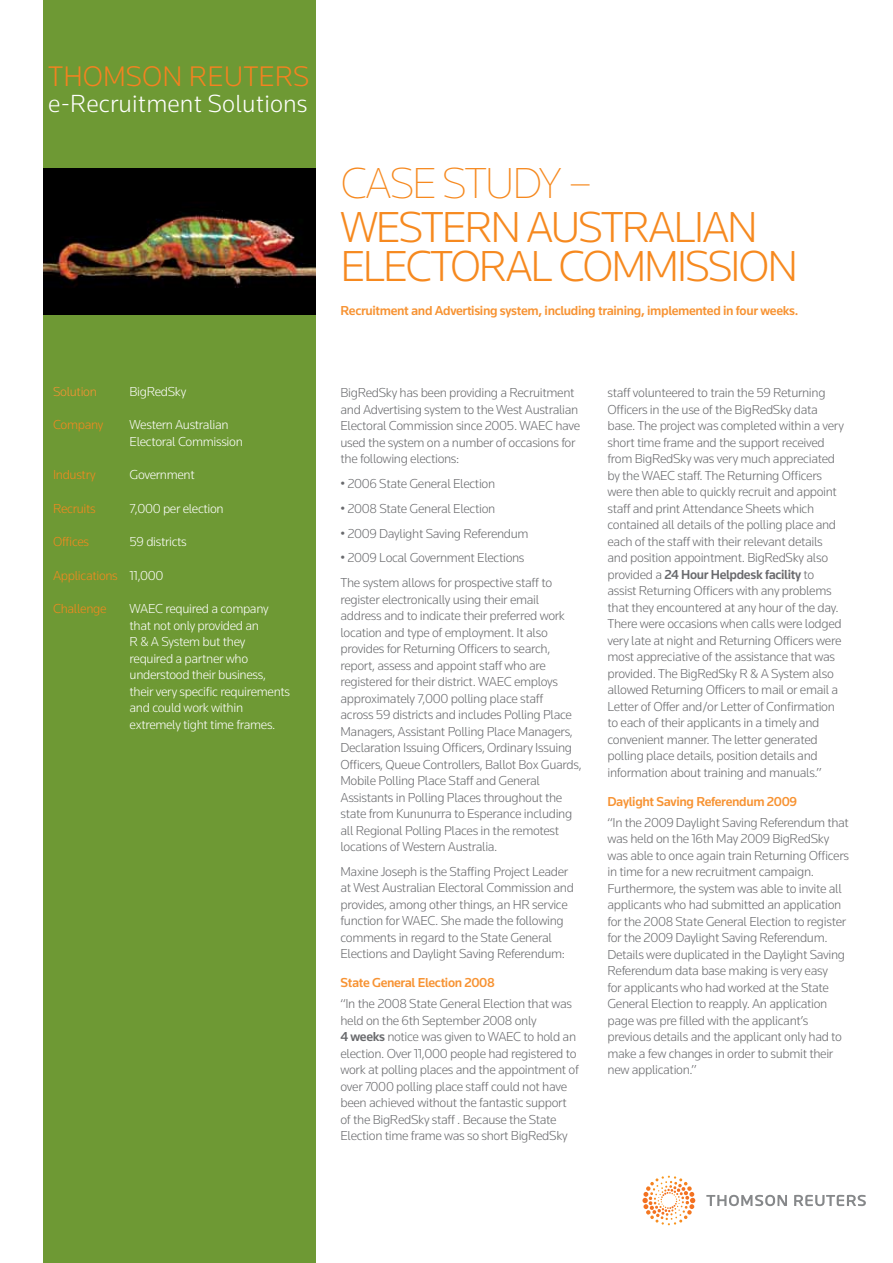
<style>
.page{position:relative;width:893px;height:1263px;background:#fff}
.page>*{position:absolute;margin:0;border:0;box-sizing:border-box;transform-origin:0 0}
.t1{font:300 45px "Knowledge";letter-spacing:-.05em;color:#f6891f}
.t2{font:200 45px "Knowledge";letter-spacing:-.05em;color:#f6891f}
.t3{font:300 29.4px "Knowledge";color:#f58220}
.t4{font:300 25.65px "Knowledge";letter-spacing:.005em;color:#fff}
.t5{font:300 13.5px/16.5px "Knowledge";letter-spacing:-.025em;color:#696a6d}
.t6{font:300 13.5px/16.5px "Knowledge";letter-spacing:-.025em;color:#fff}
.t7{font:500 13.5px "Knowledge";letter-spacing:-.025em;color:#f79333}
.t8{font:300 13.5px "Knowledge";letter-spacing:-.025em;color:#f6891f}
.t9{font:300 13.5px "Knowledge";letter-spacing:-.025em;color:#f79333}
.s1{color:#fff}
.s2{font-weight:500}
</style>
<div class="page">
<div style="left:44px;top:0;width:272px;height:1263px;background:#6e9934"></div>
<img style="left:44px;top:168px;width:271px;height:147px">
<svg style="left:706px;top:1195px;width:160px;height:11px"></svg>
<svg style="left:642px;top:1176px;width:53px;height:47px"></svg>
<h2 class="t3" style="left:48px;top:58px;width:263px">THOMSON REUTERS</h2>
<h3 class="t4" style="left:48px;top:88px;width:261px">e-Recruitment Solutions</h3>
<p class="t9" style="left:53px;top:383px;width:45px">Solution</p>
<p class="t6" style="left:130px;top:383px;width:58px">BigRedSky</p>
<p class="t8" style="left:53px;top:416px;width:52px">Company</p>
<p class="t6" style="left:130px;top:416px;width:115px">Western Australian<br>Electoral Commission</p>
<p class="t8" style="left:53px;top:466px;width:44px">Industry</p>
<p class="t6" style="left:130px;top:466px;width:67px">Government</p>
<p class="t8" style="left:53px;top:500px;width:44px">Recruits</p>
<p class="t6" style="left:130px;top:500px;width:96px">7,000 per election</p>
<p class="t8" style="left:53px;top:533px;width:38px">Offices</p>
<p class="t6" style="left:130px;top:533px;width:59px">59 districts</p>
<p class="t8" style="left:53px;top:567px;width:112px">Applications <span class="s1">11,000</span></p>
<p class="t8" style="left:53px;top:600px;width:55px">Challenge</p>
<p class="t6" style="left:130px;top:600px;width:162px">WAEC required a company that not only provided an<br>R &amp; A System but they required a partner who understood their business, their very specific requirements and could work within extremely tight time frames.</p>
<h1 class="t2" style="left:340px;top:155px;width:254px">CASE STUDY –</h1>
<h1 class="t1" style="left:340px;top:199px;width:59px">Wester</h1>
<h1 class="t1" style="left:491px;top:199px;width:110px">n Australia</h1>
<h1 class="t1" style="left:727px;top:199px;width:32px">n</h1>
<h1 class="t1" style="left:340px;top:238px;width:47px">Electoral</h1>
<h1 class="t1" style="left:558px;top:238px;width:48px">Commissio</h1>
<h1 class="t1" style="left:767px;top:238px;width:32px">n</h1>
<p class="t7" style="left:340px;top:302px;width:459px">Recruitment and Advertising system, including training, implemented in four weeks.</p>
<p class="t5" style="left:340px;top:384px;width:241px">BigRedSky has been providing a Recruitment and Advertising system to the West Australian Electoral Commission since 2005. WAEC have used the system on a number of occasions for the following elections:</p>
<p class="t5" style="left:340px;top:475px;width:156px">• 2006 State General Election</p>
<p class="t5" style="left:340px;top:500px;width:156px">• 2008 State General Election</p>
<p class="t5" style="left:340px;top:525px;width:190px">• 2009 Daylight Saving Referendum</p>
<p class="t5" style="left:340px;top:545px;width:213px;line-height:24.8px">• 2009 Local Government Elections<br>The system allows for prospective staff to</p>
<p class="t5" style="left:340px;top:591px;width:243px">register electronically using their email address and to indicate their preferred work location and type of employment. It also provides for Returning Officers to search, report, assess and appoint staff who are registered for their district. WAEC employs approximately 7,000 polling place staff<br>across 59 districts and includes Polling Place Managers, Assistant Polling Place Managers, Declaration Issuing Officers, Ordinary Issuing Officers, Queue Controllers, Ballot Box Guards, Mobile Polling Place Staff and General Assistants in Polling Places throughout the state from Kununurra to Esperance including all Regional Polling Places in the remotest locations of Western Australia.</p>
<p class="t5" style="left:340px;top:863px;width:235px">Maxine Joseph is the Staffing Project Leader at West Australian Electoral Commission and provides, among other things, an HR service function for WAEC. She made the following comments in regard to the State General Elections and Daylight Saving Referendum:</p>
<p class="t7" style="left:340px;top:974px;width:156px">State General Election 2008</p>
<p class="t5" style="left:340px;top:995px;width:240px">“In the 2008 State General Election that was held on the 6th September 2008 only<br><span class="s2">4 weeks</span> notice was given to WAEC to hold an election. Over 11,000 people had registered to work at polling places and the appointment of over 7000 polling place staff could not have been achieved without the fantastic support of the BigRedSky staff . Because the State Election time frame was so short BigRedSky</p>
<p class="t5" style="left:607px;top:384px;width:238px">staff volunteered to train the 59 Returning Officers in the use of the BigRedSky data base. The project was completed within a very short time frame and the support received from BigRedSky was very much appreciated by the WAEC staff. The Returning Officers were then able to quickly recruit and appoint staff and print Attendance Sheets which contained all details of the polling place and each of the staff with their relevant details and position appointment. BigRedSky also provided a <span class="s2">24 Hour Helpdesk facility</span> to assist Returning Officers with any problems that they encountered at any hour of the day.<br>There were occasions when calls were lodged very late at night and Returning Officers were most appreciative of the assistance that was provided. The BigRedSky R &amp; A System also allowed Returning Officers to mail or email a Letter of Offer and/or Letter of Confirmation to each of their applicants in a timely and convenient manner. The letter generated polling place details, position details and information about training and manuals.”</p>
<p class="t7" style="left:607px;top:793px;width:191px">Daylight Saving Referendum 2009</p>
<p class="t5" style="left:607px;top:813px;width:243px">“In the 2009 Daylight Saving Referendum that was held on the 16th May 2009 BigRedSky was able to once again train Returning Officers in time for a new recruitment campaign.<br>Furthermore, the system was able to invite all applicants who had submitted an application for the 2008 State General Election to register for the 2009 Daylight Saving Referendum.<br>Details were duplicated in the Daylight Saving Referendum data base making is very easy<br>for applicants who had worked at the State General Election to reapply. An application page was pre filled with the applicant’s previous details and the applicant only had to make a few changes in order to submit their new application.”</p>
</div>
